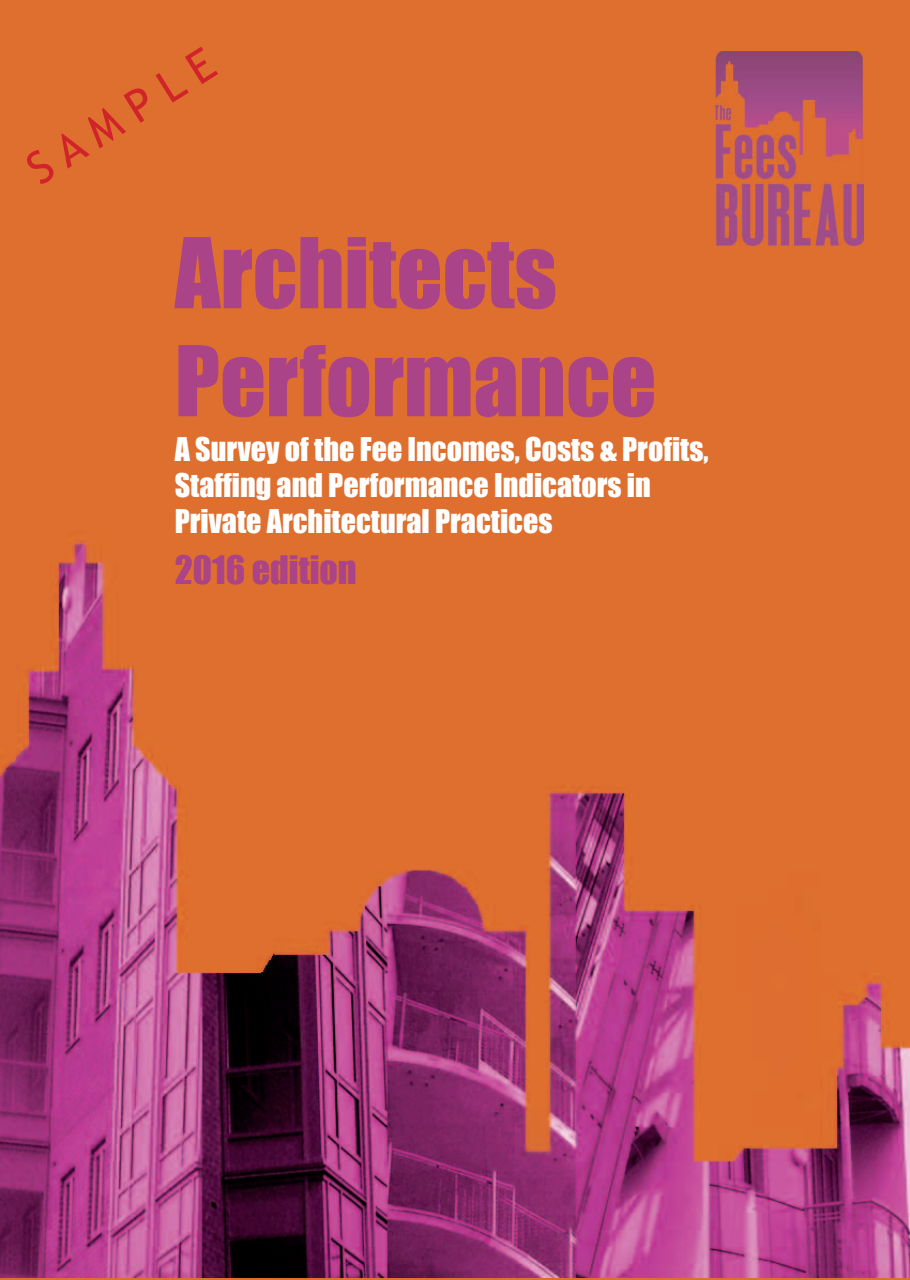
<style>
.page{position:relative;width:910px;height:1280px;background:#df6f2e}
.page>*{position:absolute;margin:0;border:0;box-sizing:border-box;transform-origin:0 0}
.t1{font:90px/108px "Impact";color:#aa4387}
.t2{font:45px "Trebuchet MS";color:#d1232a}
.t3{font:36px "Impact";color:#aa4387}
.t4{font:30px/36px "Impact";color:#fff}
</style>
<div class="page">
<img style="left:715px;top:51px;width:149px;height:194px">
<img style="left:0;top:542px;width:910px;height:736px">
<h2 class="t2" style="left:17px;top:150px;width:214px;rotate:-32deg">S A M P L E</h2>
<h1 class="t1" style="left:175px;top:217px;width:483px">Architects<br>Performance</h1>
<p class="t4" style="left:175px;top:430px;width:535px">A Survey of the Fee Incomes, Costs &amp; Profits,<br>Staffing and Performance Indicators in<br>Private Architectural Practices</p>
<p class="t3" style="left:175px;top:542px;width:183px">2016 edition</p>
</div>
